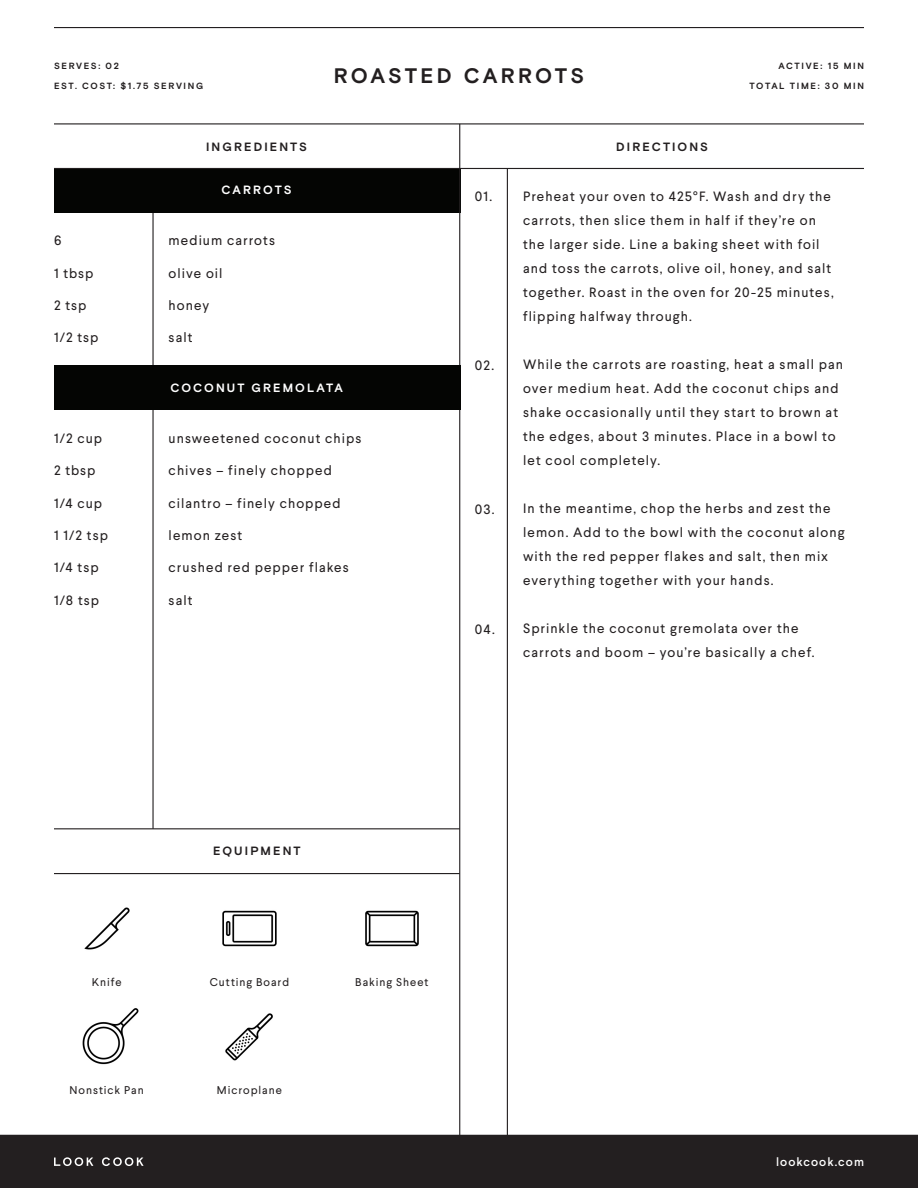
<style>
.page{position:relative;width:918px;height:1188px;background:#fff}
.page>*{position:absolute;margin:0;border:0;box-sizing:border-box;transform-origin:0 0}
.t1{font:700 21px "Basis Grotesque";letter-spacing:.145em;color:#231f20}
.t2{font:13.5px/24px "Larsseit";letter-spacing:.08em;color:#231f20}
.t3{font:700 12px "Basis Grotesque";letter-spacing:.175em;color:#231f20}
.t4{font:700 12px "Basis Grotesque";letter-spacing:.175em;color:#fff}
.t5{font:500 12px "Larsseit";letter-spacing:.085em;color:#fff}
.t6{font:11.25px "Larsseit";letter-spacing:.085em;color:#231f20}
.t7{font:700 9px "Basis Grotesque";letter-spacing:.18em;color:#231f20}
</style>
<div class="page">
<hr style="left:152px;top:168px;width:2px;height:661px;background:#231f20">
<div style="left:54px;top:168px;width:406px;height:44px;background:#040503"></div>
<hr style="left:54px;top:123px;width:810px;height:1px;background:#231f20">
<hr style="left:54px;top:168px;width:810px;height:1px;background:#231f20">
<hr style="left:507px;top:168px;width:1px;height:977px;background:#231f20">
<hr style="left:54px;top:828px;width:406px;height:1px;background:#231f20">
<hr style="left:54px;top:873px;width:406px;height:1px;background:#231f20">
<hr style="left:459px;top:124px;width:1px;height:1021px;background:#231f20">
<div style="left:0;top:1135px;width:918px;height:53px;background:#231f20"></div>
<svg style="left:102px;top:1157px;width:42px;height:9px"></svg>
<svg style="left:54px;top:1157px;width:39px;height:9px"></svg>
<hr style="left:54px;top:27px;width:810px;height:1px;background:#231f20">
<div style="left:54px;top:366px;width:406px;height:44px;background:#040503"></div>
<img style="left:84px;top:907px;width:46px;height:43px">
<img style="left:222px;top:910px;width:55px;height:37px">
<img style="left:365px;top:910px;width:54px;height:37px">
<img style="left:82px;top:1008px;width:57px;height:57px">
<img style="left:225px;top:1013px;width:48px;height:48px">
<p class="t7" style="left:54px;top:61px;width:66px">SERVES: 02</p>
<p class="t7" style="left:54px;top:80px;width:151px">EST. COST: $1.75 SERVING</p>
<p class="t3" style="left:206px;top:140px;width:102px">INGREDIENTS</p>
<p class="t1" style="left:334px;top:64px;width:252px">ROASTED CARROTS</p>
<p class="t3" style="left:616px;top:140px;width:93px">DIRECTIONS</p>
<p class="t7" style="left:778px;top:61px;width:87px">ACTIVE: 15 MIN</p>
<p class="t7" style="left:749px;top:80px;width:116px">TOTAL TIME: 30 MIN</p>
<p class="t2" style="left:54px;top:228px;width:9px">6</p>
<p class="t2" style="left:54px;top:261px;width:41px">1 tbsp</p>
<p class="t2" style="left:54px;top:293px;width:34px">2 tsp</p>
<p class="t2" style="left:54px;top:326px;width:46px">1/2 tsp</p>
<p class="t2" style="left:54px;top:426px;width:50px">1/2 cup</p>
<p class="t2" style="left:54px;top:458px;width:43px">2 tbsp</p>
<p class="t2" style="left:54px;top:491px;width:50px">1/4 cup</p>
<p class="t2" style="left:54px;top:523px;width:55px">1 1/2 tsp</p>
<p class="t2" style="left:54px;top:556px;width:46px">1/4 tsp</p>
<p class="t2" style="left:54px;top:588px;width:47px">1/8 tsp</p>
<p class="t4" style="left:222px;top:183px;width:72px">CARROTS</p>
<p class="t2" style="left:169px;top:228px;width:108px">medium carrots</p>
<p class="t2" style="left:169px;top:261px;width:55px">olive oil</p>
<p class="t2" style="left:169px;top:293px;width:42px">honey</p>
<p class="t2" style="left:169px;top:326px;width:25px">salt</p>
<p class="t4" style="left:170px;top:381px;width:174px">COCONUT GREMOLATA</p>
<p class="t2" style="left:169px;top:426px;width:194px">unsweetened coconut chips</p>
<p class="t2" style="left:169px;top:458px;width:165px">chives – finely chopped</p>
<p class="t2" style="left:169px;top:491px;width:174px">cilantro – finely chopped</p>
<p class="t2" style="left:169px;top:523px;width:75px">lemon zest</p>
<p class="t2" style="left:169px;top:556px;width:182px">crushed red pepper flakes</p>
<p class="t2" style="left:169px;top:588px;width:25px">salt</p>
<p class="t2" style="left:475px;top:184px;width:19px">01.</p>
<p class="t2" style="left:523px;top:184px;width:312px">Preheat your oven to 425°F. Wash and dry the carrots, then slice them in half if they’re on the larger side. Line a baking sheet with foil and toss the carrots, olive oil, honey, and salt together. Roast in the oven for 20-25 minutes, flipping halfway through.</p>
<p class="t2" style="left:523px;top:352px;width:322px">While the carrots are roasting, heat a small pan over medium heat. Add the coconut chips and shake occasionally until they start to brown at the edges, about 3 minutes. Place in a bowl to let cool completely.</p>
<p class="t2" style="left:523px;top:496px;width:323px">In the meantime, chop the herbs and zest the lemon. Add to the bowl with the coconut along with the red pepper flakes and salt, then mix everything together with your hands.</p>
<p class="t2" style="left:523px;top:616px;width:277px">Sprinkle the coconut gremolata over the</p>
<p class="t2" style="left:523px;top:640px;width:293px">carrots and boom – you’re basically a chef.</p>
<p class="t2" style="left:475px;top:353px;width:21px">02.</p>
<p class="t2" style="left:475px;top:497px;width:21px">03.</p>
<p class="t2" style="left:475px;top:617px;width:22px">04.</p>
<p class="t6" style="left:92px;top:975px;width:31px">Knife</p>
<p class="t3" style="left:213px;top:844px;width:89px">EQUIPMENT</p>
<p class="t6" style="left:210px;top:975px;width:81px">Cutting Board</p>
<p class="t6" style="left:355px;top:975px;width:75px">Baking Sheet</p>
<p class="t6" style="left:70px;top:1083px;width:76px">Nonstick Pan</p>
<p class="t6" style="left:217px;top:1083px;width:66px">Microplane</p>
<p class="t5" style="left:776px;top:1154px;width:89px">lookcook.com</p>
</div>
